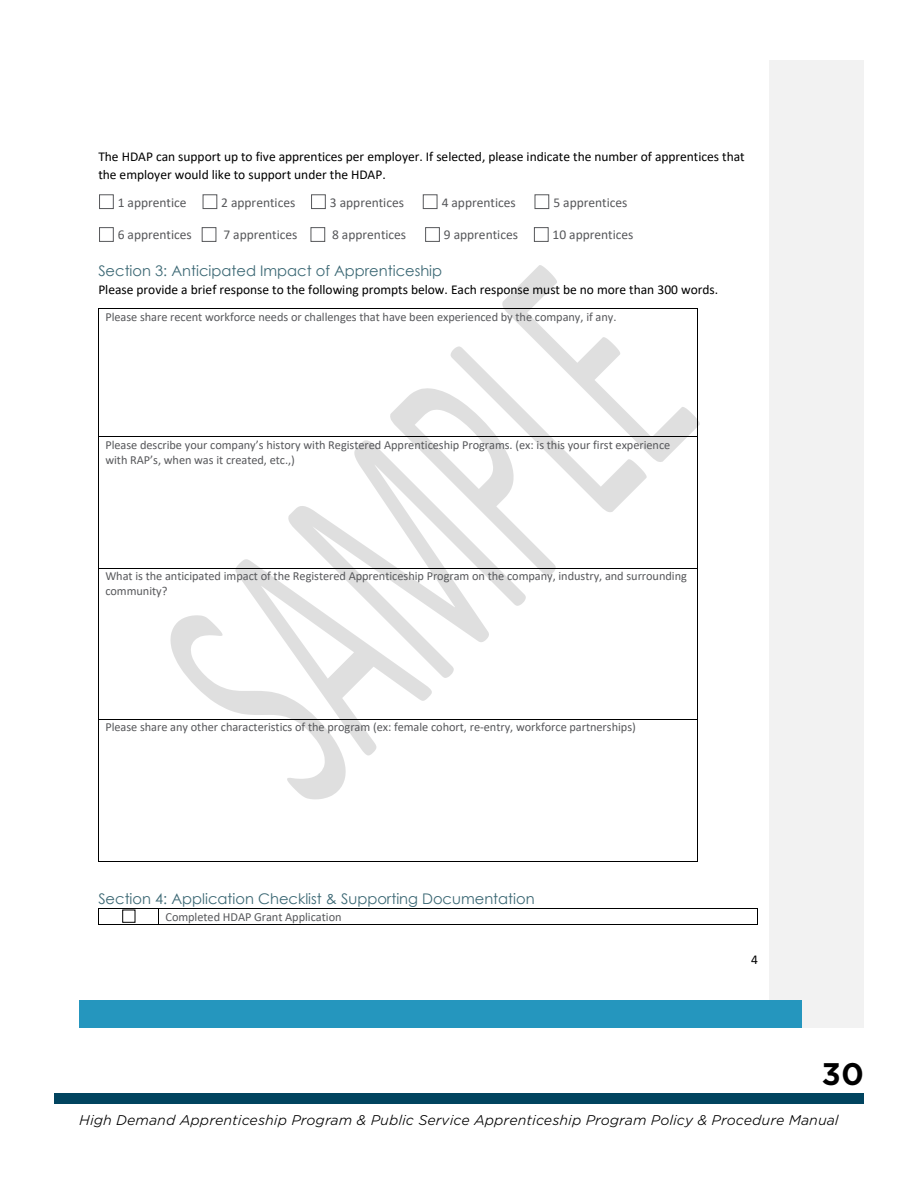
<style>
.page{position:relative;width:918px;height:1188px;background:#fff}
.page>*{position:absolute;margin:0;border:0;box-sizing:border-box;transform-origin:0 0}
.t1{font:700 30px "Gotham S Sm";color:#000}
.t2{font:14.7px "Century Gothic";color:#3d6975}
.t3{font:13.5px/17.5px "Calibri";color:#000}
.t4{font:13.5px "Calibri";color:#57585b}
.t5{font:italic 300 13.5px "Gotham S Sm";color:#000}
.t6{font:12.3px/15px "Calibri";letter-spacing:-.005em;color:#57585b}
</style>
<div class="page">
<div style="left:54px;top:1094px;width:810px;height:10px;background:#01445f"></div>
<div style="left:769px;top:60px;width:95px;height:968px;background:#f2f2f2"></div>
<svg style="left:170px;top:265px;width:530px;height:535px"></svg>
<div style="left:79px;top:1000px;width:722px;height:27px;background:#2596be"></div>
<div style="left:99px;top:194px;width:15px;height:15px;border:1px solid #57585b"></div>
<div style="left:203px;top:194px;width:14px;height:15px;border:1px solid #57585b"></div>
<div style="left:311px;top:194px;width:15px;height:15px;border:1px solid #57585b"></div>
<div style="left:423px;top:194px;width:14px;height:15px;border:1px solid #57585b"></div>
<div style="left:535px;top:194px;width:14px;height:15px;border:1px solid #57585b"></div>
<div style="left:99px;top:227px;width:15px;height:15px;border:1px solid #57585b"></div>
<div style="left:202px;top:227px;width:14px;height:15px;border:1px solid #57585b"></div>
<div style="left:311px;top:227px;width:14px;height:15px;border:1px solid #57585b"></div>
<div style="left:425px;top:227px;width:15px;height:15px;border:1px solid #57585b"></div>
<div style="left:534px;top:227px;width:15px;height:15px;border:1px solid #57585b"></div>
<hr style="left:99px;top:309px;width:598px;height:1px;background:#000">
<hr style="left:98px;top:309px;width:1px;height:127px;background:#000">
<hr style="left:697px;top:309px;width:1px;height:127px;background:#000">
<hr style="left:99px;top:436px;width:598px;height:1px;background:#000">
<hr style="left:98px;top:437px;width:1px;height:131px;background:#000">
<hr style="left:697px;top:437px;width:1px;height:131px;background:#000">
<hr style="left:99px;top:568px;width:598px;height:1px;background:#000">
<hr style="left:98px;top:569px;width:1px;height:150px;background:#000">
<hr style="left:697px;top:569px;width:1px;height:150px;background:#000">
<hr style="left:99px;top:719px;width:598px;height:1px;background:#000">
<hr style="left:98px;top:720px;width:1px;height:141px;background:#000">
<hr style="left:99px;top:861px;width:598px;height:1px;background:#000">
<hr style="left:697px;top:720px;width:1px;height:141px;background:#000">
<div style="left:122px;top:910px;width:13px;height:13px;border:1px solid #000"></div>
<hr style="left:99px;top:908px;width:59px;height:1px;background:#000">
<hr style="left:159px;top:908px;width:599px;height:1px;background:#000">
<svg style="left:98px;top:908px;width:1px;height:17px"></svg>
<hr style="left:99px;top:924px;width:59px;height:1px;background:#000">
<svg style="left:158px;top:908px;width:1px;height:17px"></svg>
<hr style="left:159px;top:924px;width:599px;height:1px;background:#000">
<p class="t3" style="left:98px;top:148px;width:648px">The HDAP can support up to five apprentices per employer. If selected, please indicate the number of apprentices that the employer would like to support under the HDAP.</p>
<p class="t4" style="left:118px;top:193px;width:70px">1 apprentice</p>
<p class="t4" style="left:221px;top:193px;width:76px">2 apprentices</p>
<p class="t4" style="left:330px;top:193px;width:76px">3 apprentices</p>
<p class="t4" style="left:442px;top:193px;width:76px">4 apprentices</p>
<p class="t4" style="left:553px;top:193px;width:76px">5 apprentices</p>
<p class="t4" style="left:118px;top:226px;width:76px">6 apprentices</p>
<p class="t4" style="left:223px;top:226px;width:76px">7 apprentices</p>
<p class="t4" style="left:332px;top:226px;width:76px">8 apprentices</p>
<p class="t4" style="left:444px;top:226px;width:76px">9 apprentices</p>
<p class="t4" style="left:553px;top:226px;width:82px">10 apprentices</p>
<p class="t2" style="left:98px;top:261px;width:345px">Section 3: Anticipated Impact of Apprenticeship</p>
<p class="t3" style="left:98px;top:280px;width:621px">Please provide a brief response to the following prompts below. Each response must be no more than 300 words.</p>
<p class="t6" style="left:105px;top:309px;width:513px">Please share recent workforce needs or challenges that have been experienced by the company, if any.</p>
<p class="t6" style="left:105px;top:437px;width:566px">Please describe your company’s history with Registered Apprenticeship Programs. (ex: is this your first experience with RAP’s, when was it created, etc.,)</p>
<p class="t6" style="left:105px;top:568px;width:583px">What is the anticipated impact of the Registered Apprenticeship Program on the company, industry, and surrounding community?</p>
<p class="t6" style="left:105px;top:720px;width:532px">Please share any other characteristics of the program (ex: female cohort, re-entry, workforce partnerships)</p>
<p class="t2" style="left:98px;top:888px;width:438px">Section 4: Application Checklist &amp; Supporting Documentation</p>
<p class="t6" style="left:166px;top:909px;width:178px">Completed HDAP Grant Application</p>
<p class="t3" style="left:751px;top:951px;width:8px">4</p>
<h1 class="t1" style="left:821px;top:1053px;width:44px">30</h1>
<p class="t5" style="left:79px;top:1111px;width:761px">High Demand Apprenticeship Program &amp; Public Service Apprenticeship Program Policy &amp; Procedure Manual</p>
</div>
